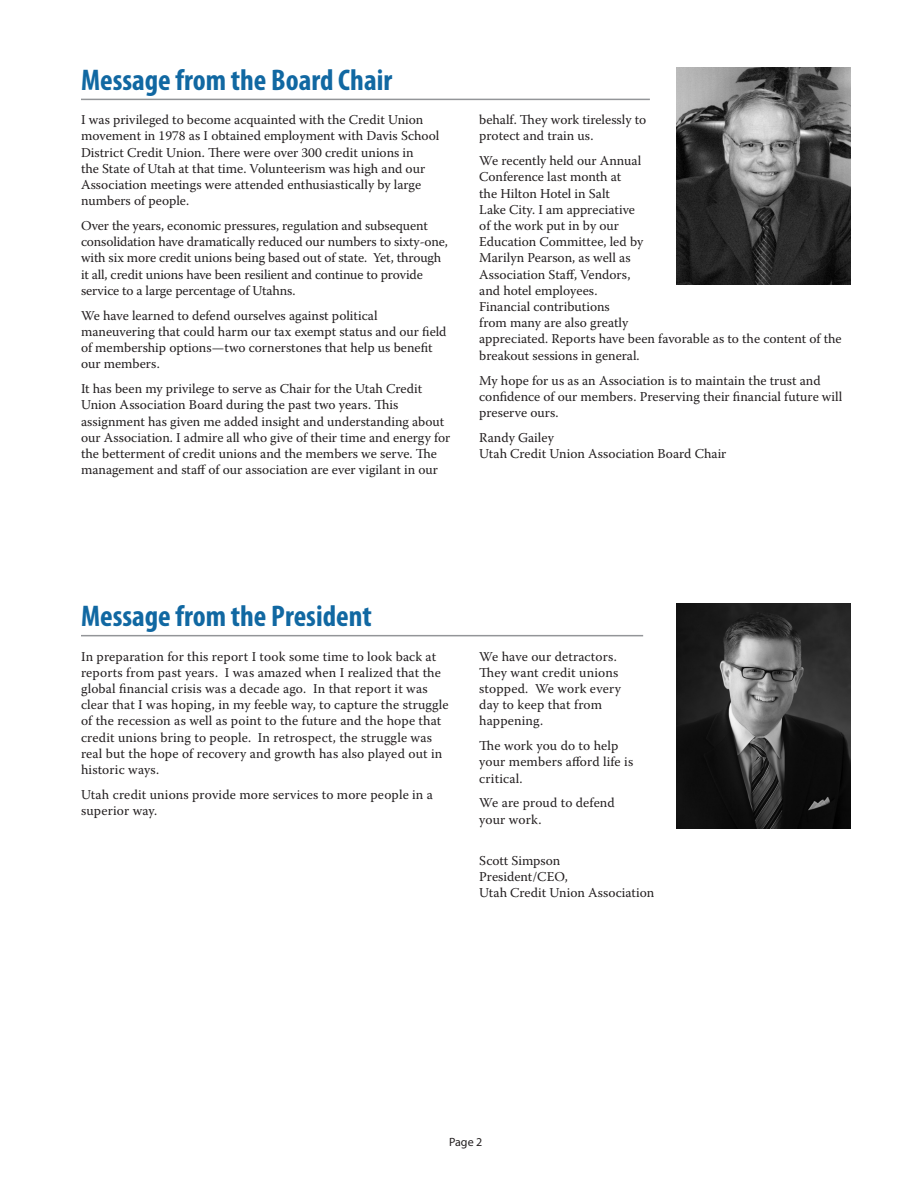
<style>
.page{position:relative;width:918px;height:1188px;background:#fff}
.page>*{position:absolute;margin:0;border:0;box-sizing:border-box;transform-origin:0 0}
.Headline{font:700 condensed 30px "Myriad Pro";color:#1168a2}
.Body{font:13.5px/16.2px "Warnock Pro";color:#231f20}
.t1{font:12px "Myriad Pro";color:#231f20}
</style>
<div class="page">
<hr style="left:81px;top:99px;width:569px;height:1px;background:#939598">
<img style="left:677px;top:68px;width:173px;height:216px">
<hr style="left:81px;top:635px;width:562px;height:1px;background:#939598">
<img style="left:677px;top:604px;width:173px;height:225px">
<p class="Headline" style="left:81px;top:61px;width:313px">Message from the Board Chair</p>
<p class="Body" style="left:81px;top:111px;width:360px">I was privileged to become acquainted with the Credit Union movement in 1978 as I obtained employment with Davis School District Credit Union. There were over 300 credit unions in<br>the State of Utah at that time. Volunteerism was high and our Association meetings were attended enthusiastically by large numbers of people.</p>
<p class="Body" style="left:81px;top:217px;width:368px">Over the years, economic pressures, regulation and subsequent consolidation have dramatically reduced our numbers to sixty-one, with six more credit unions being based out of state. Yet, through it all, credit unions have been resilient and continue to provide service to a large percentage of Utahns.</p>
<p class="Body" style="left:81px;top:307px;width:367px">We have learned to defend ourselves against political maneuvering that could harm our tax exempt status and our field of membership options—two cornerstones that help us benefit our members.</p>
<p class="Body" style="left:81px;top:380px;width:371px">It has been my privilege to serve as Chair for the Utah Credit Union Association Board during the past two years. This assignment has given me added insight and understanding about our Association. I admire all who give of their time and energy for the betterment of credit unions and the members we serve. The management and staff of our association are ever vigilant in our</p>
<p class="Body" style="left:479px;top:111px;width:168px">behalf. They work tirelessly to protect and train us.</p>
<p class="Body" style="left:479px;top:153px;width:364px">We recently held our Annual<br>Conference last month at<br>the Hilton Hotel in Salt<br>Lake City. I am appreciative<br>of the work put in by our<br>Education Committee, led by<br>Marilyn Pearson, as well as<br>Association Staff, Vendors,<br>and hotel employees.<br>Financial contributions<br>from many are also greatly<br>appreciated. Reports have been favorable as to the content of the breakout sessions in general.</p>
<p class="Body" style="left:479px;top:372px;width:365px">My hope for us as an Association is to maintain the trust and confidence of our members. Preserving their financial future will preserve ours.</p>
<p class="Body" style="left:479px;top:429px;width:249px">Randy Gailey<br>Utah Credit Union Association Board Chair</p>
<p class="Headline" style="left:81px;top:598px;width:292px">Message from the President</p>
<p class="Body" style="left:81px;top:648px;width:369px">In preparation for this report I took some time to look back at reports from past years. I was amazed when I realized that the global financial crisis was a decade ago. In that report it was clear that I was hoping, in my feeble way, to capture the struggle of the recession as well as point to the future and the hope that credit unions bring to people. In retrospect, the struggle was real but the hope of recovery and growth has also played out in historic ways.</p>
<p class="Body" style="left:81px;top:786px;width:354px">Utah credit unions provide more services to more people in a superior way.</p>
<p class="Body" style="left:479px;top:648px;width:143px">We have our detractors.<br>They want credit unions stopped. We work every day to keep that from happening.</p>
<p class="Body" style="left:479px;top:737px;width:156px">The work you do to help your members afford life is critical.</p>
<p class="Body" style="left:479px;top:795px;width:137px">We are proud to defend your work.</p>
<p class="Body" style="left:479px;top:852px;width:177px">Scott Simpson<br>President/CEO,<br>Utah Credit Union Association</p>
<p class="t1" style="left:449px;top:1135px;width:35px">Page 2</p>
</div>
